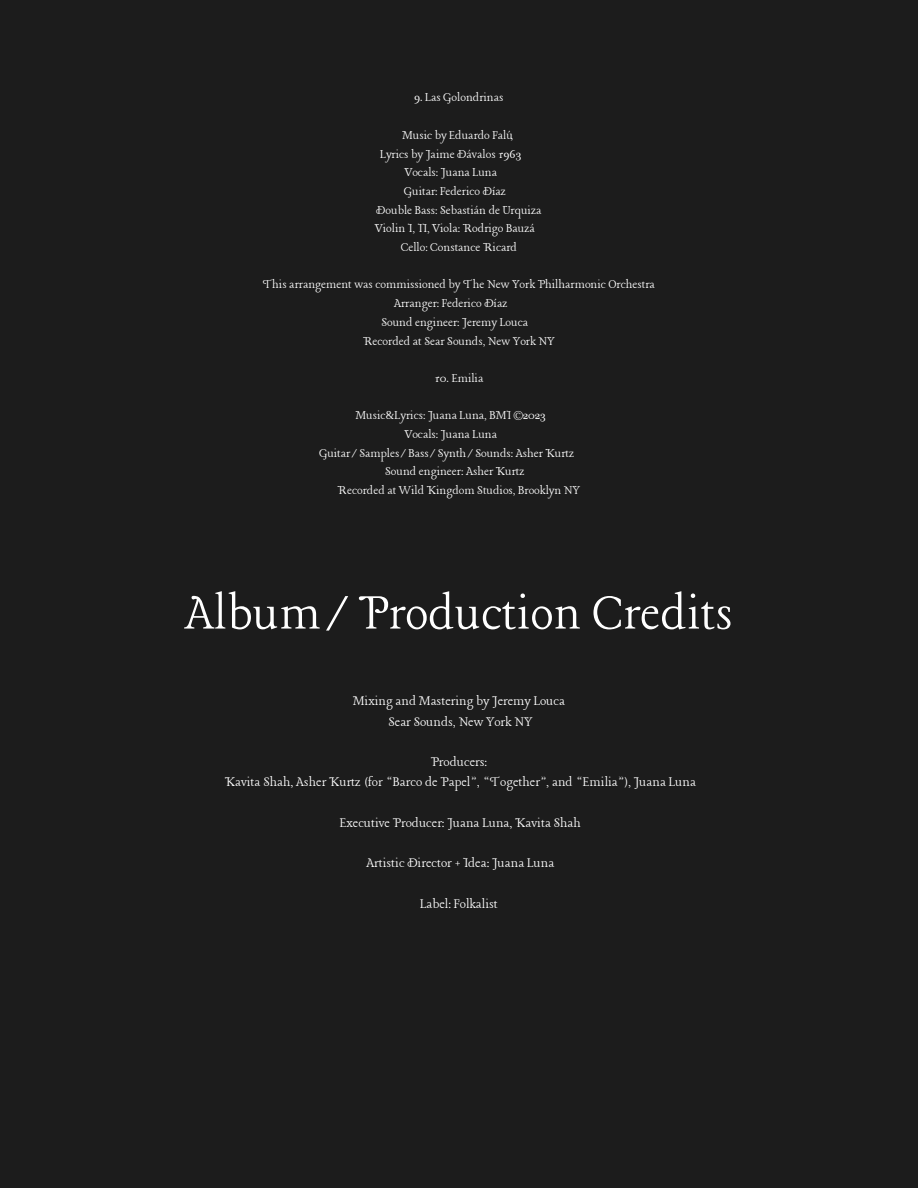
<style>
.page{position:relative;width:918px;height:1188px;background:#1c1c1c}
.page>*{position:absolute;margin:0;border:0;box-sizing:border-box;transform-origin:0 0}
.t1{font:55.5px "Lancelot";color:#fff}
.t2{font:15px "Lancelot";color:#fff}
.t3{font:13.65px "Lancelot";color:#fff}
</style>
<div class="page">
<p class="t3" style="left:414px;top:91px;width:91px">9. Las Golondrinas</p>
<p class="t3" style="left:402px;top:128px;width:112px">Music by Eduardo Falú,</p>
<p class="t3" style="left:380px;top:147px;width:143px">Lyrics by Jaime Dávalos 1963</p>
<p class="t3" style="left:404px;top:166px;width:94px">Vocals: Juana Luna</p>
<p class="t3" style="left:404px;top:184px;width:103px">Guitar: Federico Díaz</p>
<p class="t3" style="left:376px;top:203px;width:167px">Double Bass: Sebastián de Urquiza</p>
<p class="t3" style="left:375px;top:222px;width:162px">Violin I, II, Viola: Rodrigo Bauzá</p>
<p class="t3" style="left:401px;top:240px;width:118px">Cello: Constance Ricard</p>
<p class="t3" style="left:263px;top:278px;width:394px">This arrangement was commissioned by The New York Philharmonic Orchestra</p>
<p class="t3" style="left:394px;top:297px;width:115px">Arranger: Federico Díaz</p>
<p class="t3" style="left:381px;top:315px;width:148px">Sound engineer: Jeremy Louca</p>
<p class="t3" style="left:363px;top:334px;width:193px">Recorded at Sear Sounds, New York NY</p>
<p class="t3" style="left:434px;top:371px;width:51px">10. Emilia</p>
<p class="t3" style="left:356px;top:409px;width:192px">Music&amp;Lyrics: Juana Luna, BMI ©2023</p>
<p class="t3" style="left:404px;top:427px;width:94px">Vocals: Juana Luna</p>
<p class="t3" style="left:319px;top:446px;width:257px">Guitar/Samples/Bass/Synth/Sounds: Asher Kurtz</p>
<p class="t3" style="left:385px;top:465px;width:141px">Sound engineer: Asher Kurtz</p>
<p class="t3" style="left:338px;top:484px;width:244px">Recorded at Wild Kingdom Studios, Brooklyn NY</p>
<p class="t1" style="left:185px;top:585px;width:549px">Album/Production Credits</p>
<p class="t2" style="left:353px;top:694px;width:214px">Mixing and Mastering by Jeremy Louca</p>
<p class="t2" style="left:388px;top:714px;width:145px">Sear Sounds, New York NY</p>
<p class="t2" style="left:431px;top:755px;width:58px">Producers:</p>
<p class="t2" style="left:225px;top:775px;width:473px">Kavita Shah, Asher Kurtz (for “Barco de Papel”, “Together”, and “Emilia”), Juana Luna</p>
<p class="t2" style="left:340px;top:815px;width:243px">Executive Producer: Juana Luna, Kavita Shah</p>
<p class="t2" style="left:366px;top:856px;width:189px">Artistic Director + Idea: Juana Luna</p>
<p class="t2" style="left:420px;top:896px;width:79px">Label: Folkalist</p>
</div>
